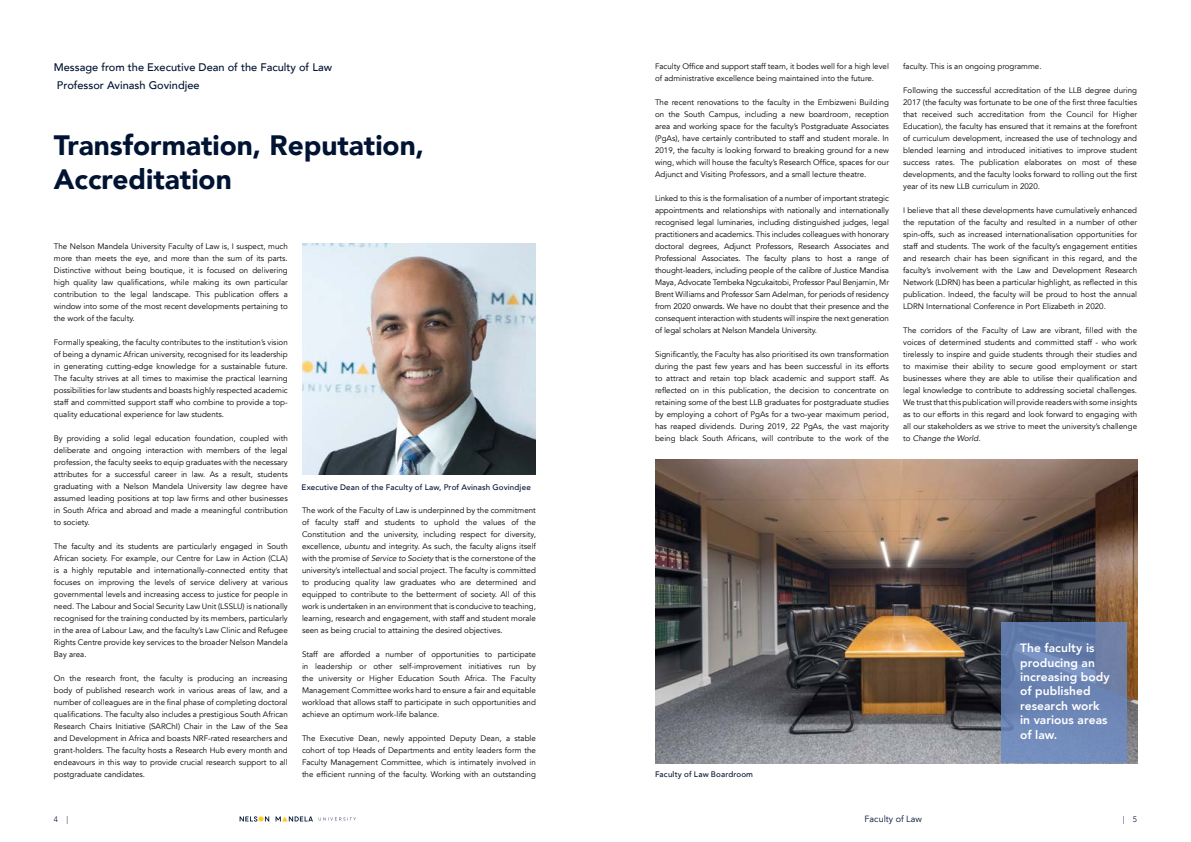
<style>
.page{position:relative;width:1191px;height:842px;background:#fff}
.page>*{position:absolute;margin:0;border:0;box-sizing:border-box;transform-origin:0 0}
.t1{font:900 28px/33.6px "Avenir LT";color:#001333}
.t2{font:800 12px/14.4px "Avenir LT";letter-spacing:.005em;color:#fff}
.t3{font:500 11px/17.8px "Avenir LT";color:#001333}
.t4{font:9px "Avenir LT";color:#001333}
.t5{font:8px/12px "Avenir LT";color:#000;text-align:justify}
.t6{font:500 8px "Avenir LT";letter-spacing:.02em;color:#001333}
.t7{font:300 8px "Avenir LT";color:#001333}
.s1{font-style:italic}
</style>
<div class="page">
<svg style="left:275px;top:816px;width:38px;height:5px"></svg>
<svg style="left:240px;top:816px;width:29px;height:5px"></svg>
<svg style="left:319px;top:817px;width:37px;height:3px"></svg>
<img style="left:655px;top:460px;width:482px;height:303px">
<img style="left:302px;top:243px;width:234px;height:232px">
<svg style="left:1001px;top:622px;width:125px;height:141px"></svg>
<h3 class="t3" style="left:54px;top:58px;width:280px">Message from the Executive Dean of the Faculty of Law<br>Professor Avinash Govindjee</h3>
<h1 class="t1" style="left:54px;top:129px;width:372px">Transformation, Reputation,<br>Accreditation</h1>
<p class="t5" style="left:54px;top:240px;width:235px">The Nelson Mandela University Faculty of Law is, I suspect, much more than meets the eye, and more than the sum of its parts.<br>Distinctive without being boutique, it is focused on delivering high quality law qualifications, while making its own particular contribution to the legal landscape. This publication offers a window into some of the most recent developments pertaining to the work of the faculty.</p>
<p class="t5" style="left:54px;top:336px;width:235px">Formally speaking, the faculty contributes to the institution’s vision of being a dynamic African university, recognised for its leadership in generating cutting-edge knowledge for a sustainable future.<br>The faculty strives at all times to maximise the practical learning possibilities for law students and boasts highly respected academic staff and committed support staff who combine to provide a top&shy;quality educational experience for law students.</p>
<p class="t5" style="left:54px;top:432px;width:235px">By providing a solid legal education foundation, coupled with deliberate and ongoing interaction with members of the legal profession, the faculty seeks to equip graduates with the necessary attributes for a successful career in law. As a result, students graduating with a Nelson Mandela University law degree have assumed leading positions at top law firms and other businesses in South Africa and abroad and made a meaningful contribution to society.</p>
<p class="t5" style="left:54px;top:540px;width:235px">The faculty and its students are particularly engaged in South African society. For example, our Centre for Law in Action (CLA) is a highly reputable and internationally-connected entity that focuses on improving the levels of service delivery at various governmental levels and increasing access to justice for people in need. The Labour and Social Security Law Unit (LSSLU) is nationally recognised for the training conducted by its members, particularly in the area of Labour Law, and the faculty’s Law Clinic and Refugee Rights Centre provide key services to the broader Nelson Mandela Bay area.</p>
<p class="t5" style="left:54px;top:672px;width:235px">On the research front, the faculty is producing an increasing body of published research work in various areas of law, and a number of colleagues are in the final phase of completing doctoral qualifications. The faculty also includes a prestigious South African Research Chairs Initiative (SARChI) Chair in the Law of the Sea and Development in Africa and boasts NRF-rated researchers and grant-holders. The faculty hosts a Research Hub every month and endeavours in this way to provide crucial research support to all postgraduate candidates.</p>
<p class="t6" style="left:301px;top:482px;width:231px">Executive Dean of the Faculty of Law, Prof Avinash Govindjee</p>
<p class="t5" style="left:302px;top:504px;width:235px">The work of the Faculty of Law is underpinned by the commitment of faculty staff and students to uphold the values of the Constitution and the university, including respect for diversity, excellence, <span class="s1">ubuntu</span> and integrity. As such, the faculty aligns itself with the promise of <span class="s1">Service to Society</span> that is the cornerstone of the university’s intellectual and social project. The faculty is committed to producing quality law graduates who are determined and equipped to contribute to the betterment of society. All of this work is undertaken in an environment that is conducive to teaching, learning, research and engagement, with staff and student morale seen as being crucial to attaining the desired objectives.</p>
<p class="t5" style="left:302px;top:648px;width:235px">Staff are afforded a number of opportunities to participate in leadership or other self-improvement initiatives run by the university or Higher Education South Africa. The Faculty Management Committee works hard to ensure a fair and equitable workload that allows staff to participate in such opportunities and achieve an optimum work-life balance.</p>
<p class="t5" style="left:302px;top:732px;width:235px">The Executive Dean, newly appointed Deputy Dean, a stable cohort of top Heads of Departments and entity leaders form the Faculty Management Committee, which is intimately involved in the efficient running of the faculty. Working with an outstanding</p>
<p class="t5" style="left:655px;top:60px;width:235px">Faculty Office and support staff team, it bodes well for a high level of administrative excellence being maintained into the future.</p>
<p class="t5" style="left:655px;top:96px;width:235px">The recent renovations to the faculty in the Embizweni Building on the South Campus, including a new boardroom, reception area and working space for the faculty’s Postgraduate Associates (PgAs), have certainly contributed to staff and student morale. In 2019, the faculty is looking forward to breaking ground for a new wing, which will house the faculty’s Research Office, spaces for our Adjunct and Visiting Professors, and a small lecture theatre.</p>
<p class="t5" style="left:655px;top:192px;width:235px">Linked to this is the formalisation of a number of important strategic appointments and relationships with nationally and internationally recognised legal luminaries, including distinguished judges, legal practitioners and academics. This includes colleagues with honorary doctoral degrees, Adjunct Professors, Research Associates and Professional Associates. The faculty plans to host a range of thought-leaders, including people of the calibre of Justice Mandisa Maya, Advocate Tembeka Ngcukaitobi, Professor Paul Benjamin, Mr Brent Williams and Professor Sam Adelman, for periods of residency from 2020 onwards. We have no doubt that their presence and the consequent interaction with students will inspire the next generation of legal scholars at Nelson Mandela University.</p>
<p class="t5" style="left:655px;top:348px;width:235px">Significantly, the Faculty has also prioritised its own transformation during the past few years and has been successful in its efforts to attract and retain top black academic and support staff. As reflected on in this publication, the decision to concentrate on retaining some of the best LLB graduates for postgraduate studies by employing a cohort of PgAs for a two-year maximum period, has reaped dividends. During 2019, 22 PgAs, the vast majority being black South Africans, will contribute to the work of the</p>
<p class="t5" style="left:903px;top:60px;width:140px">faculty. This is an ongoing programme.</p>
<p class="t5" style="left:903px;top:84px;width:235px">Following the successful accreditation of the LLB degree during 2017 (the faculty was fortunate to be one of the first three faculties that received such accreditation from the Council for Higher Education), the faculty has ensured that it remains at the forefront of curriculum development, increased the use of technology and blended learning and introduced initiatives to improve student success rates. The publication elaborates on most of these developments, and the faculty looks forward to rolling out the first year of its new LLB curriculum in 2020.</p>
<p class="t5" style="left:903px;top:204px;width:235px">I believe that all these developments have cumulatively enhanced the reputation of the faculty and resulted in a number of other spin-offs, such as increased internationalisation opportunities for staff and students. The work of the faculty’s engagement entities and research chair has been significant in this regard, and the faculty’s involvement with the Law and Development Research Network (LDRN) has been a particular highlight, as reflected in this publication. Indeed, the faculty will be proud to host the annual LDRN International Conference in Port Elizabeth in 2020.</p>
<p class="t5" style="left:903px;top:324px;width:235px">The corridors of the Faculty of Law are vibrant, filled with the voices of determined students and committed staff - who work tirelessly to inspire and guide students through their studies and to maximise their ability to secure good employment or start businesses where they are able to utilise their qualification and legal knowledge to contribute to addressing societal challenges.<br>We trust that this publication will provide readers with some insights as to our efforts in this regard and look forward to engaging with all our stakeholders as we strive to meet the university’s challenge to <span class="s1">Change the World</span>.</p>
<p class="t6" style="left:655px;top:770px;width:100px">Faculty of Law Boardroom</p>
<h2 class="t2" style="left:1020px;top:641px;width:91px">The faculty is producing an increasing body of published research work in various areas of law.</h2>
<p class="t7" style="left:54px;top:814px;width:16px">4 |</p>
<p class="t4" style="left:864px;top:813px;width:59px">Faculty of Law</p>
<p class="t7" style="left:1122px;top:814px;width:16px">| 5</p>
</div>
